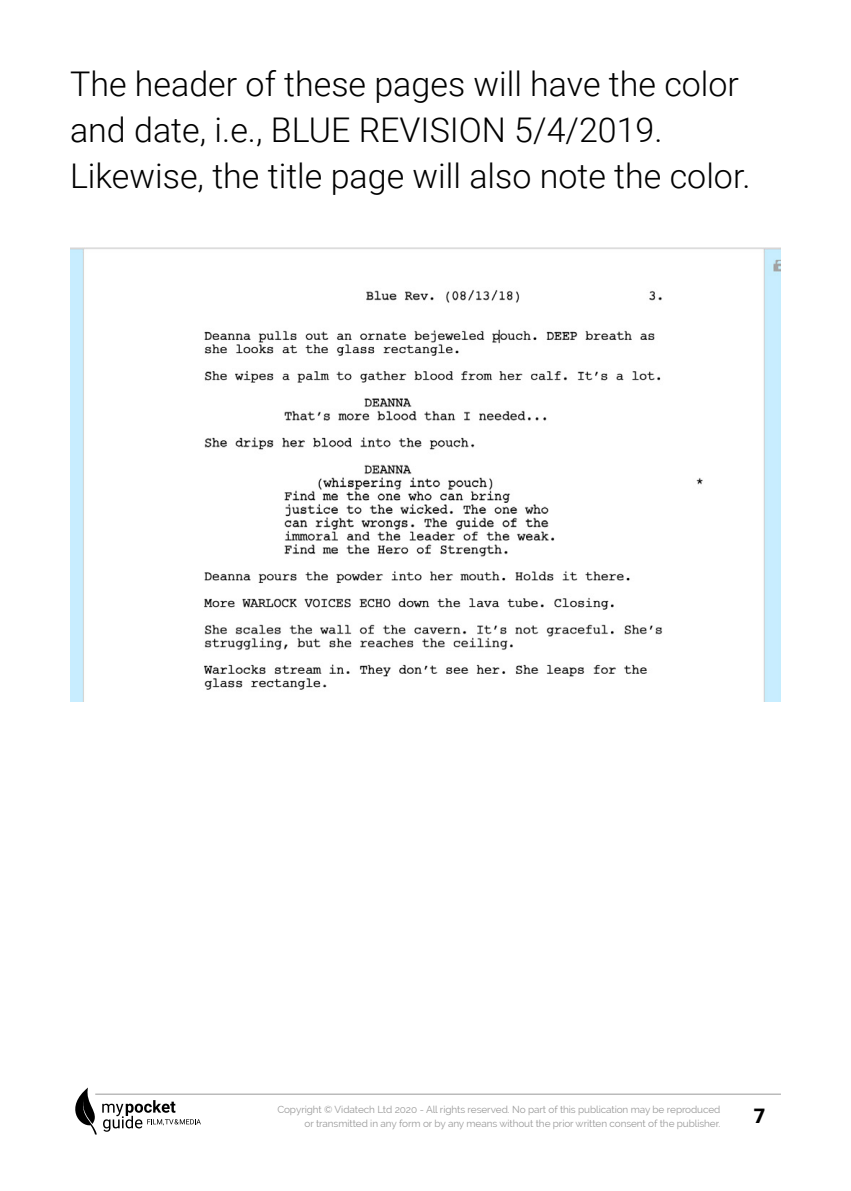
<style>
.page{position:relative;width:851px;height:1191px;background:#fff}
.page>*{position:absolute;margin:0;border:0;box-sizing:border-box;transform-origin:0 0}
.t1{font:300 34px/46px "Roboto";color:#000}
.t2{font:900 20px "Roboto";color:#000}
.t3{font:10px/14px "Raleway";letter-spacing:-.01em;color:#999;text-align:right}
</style>
<div class="page">
<hr style="left:95px;top:1093px;width:685px;height:1px;background:#999">
<svg style="left:75px;top:1087px;width:126px;height:47px"></svg>
<img style="left:70px;top:248px;width:710px;height:454px">
<h1 class="t1" style="left:70px;top:59px;width:682px">The header of these pages will have the color and date, i.e., BLUE REVISION 5/4/2019.<br>Likewise, the title page will also note the color.</h1>
<p class="t3" style="left:277px;top:1102px;width:444px">Copyright © Vidatech Ltd 2020 - All rights reserved. No part of this publication may be reproduced or transmitted in any form or by any means without the prior written consent of the publisher.</p>
<h2 class="t2" style="left:753px;top:1102px;width:13px">7</h2>
</div>
